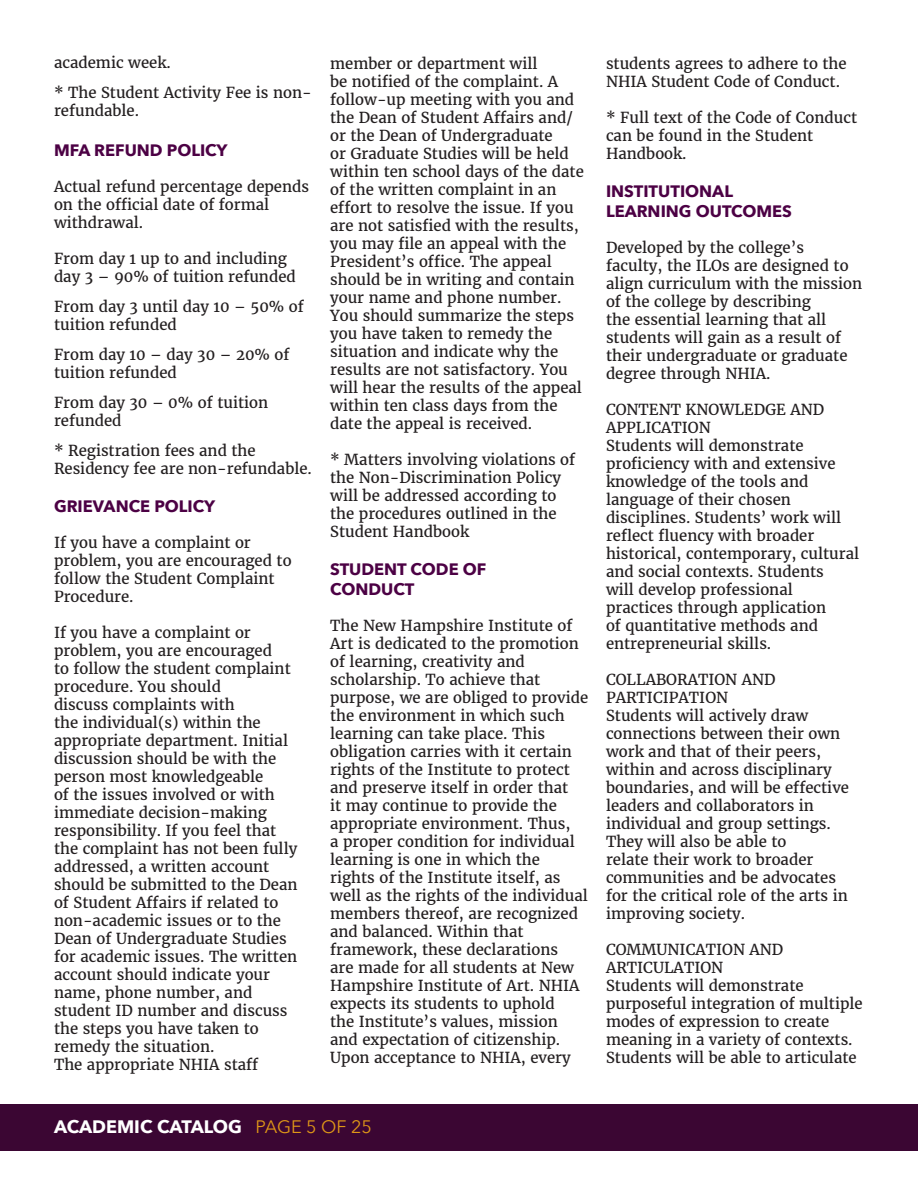
<style>
.page{position:relative;width:918px;height:1188px;background:#fff}
.page>*{position:absolute;margin:0;border:0;box-sizing:border-box;transform-origin:0 0}
.t1{font:700 18px "Avenir Next";color:#fff}
.t2{font:700 16.5px "Avenir Next";color:#4c0144}
.t3{font:15px/18px "Merriweather";color:#231f20}
.s1{font-weight:400;color:#df9717}
</style>
<div class="page">
<div style="left:0;top:1104px;width:918px;height:47px;background:#3b0633"></div>
<p class="t3" style="left:54px;top:54px;width:118px">academic week.</p>
<p class="t3" style="left:54px;top:84px;width:259px">* The Student Activity Fee is non&shy;refundable.</p>
<p class="t2" style="left:54px;top:136px;width:175px">MFA REFUND POLICY</p>
<p class="t3" style="left:54px;top:178px;width:257px">Actual refund percentage depends on the official date of formal withdrawal.</p>
<p class="t3" style="left:54px;top:250px;width:243px">From day 1 up to and including day 3 – 90% of tuition refunded</p>
<p class="t3" style="left:54px;top:298px;width:251px">From day 3 until day 10 – 50% of tuition refunded</p>
<p class="t3" style="left:54px;top:346px;width:237px">From day 10 – day 30 – 20% of tuition refunded</p>
<p class="t3" style="left:54px;top:394px;width:216px">From day 30 – 0% of tuition refunded</p>
<p class="t3" style="left:54px;top:442px;width:260px">* Registration fees and the<br>Residency fee are non-refundable.</p>
<p class="t2" style="left:54px;top:492px;width:163px">GRIEVANCE POLICY</p>
<p class="t3" style="left:54px;top:534px;width:239px">If you have a complaint or problem, you are encouraged to follow the Student Complaint<br>Procedure.</p>
<p class="t3" style="left:54px;top:624px;width:245px">If you have a complaint or problem, you are encouraged<br>to follow the student complaint procedure. You should<br>discuss complaints with<br>the individual(s) within the appropriate department. Initial discussion should be with the person most knowledgeable<br>of the issues involved or with immediate decision-making responsibility. If you feel that the complaint has not been fully addressed, a written account should be submitted to the Dean of Student Affairs if related to non-academic issues or to the<br>Dean of Undergraduate Studies for academic issues. The written account should indicate your name, phone number, and student ID number and discuss the steps you have taken to remedy the situation.</p>
<p class="t3" style="left:54px;top:1056px;width:206px">The appropriate NHIA staff</p>
<p class="t3" style="left:330px;top:55px;width:255px">member or department will<br>be notified of the complaint. A follow-up meeting with you and the Dean of Student Affairs and/ or the Dean of Undergraduate<br>or Graduate Studies will be held within ten school days of the date of the written complaint in an effort to resolve the issue. If you are not satisfied with the results, you may file an appeal with the<br>President’s office. The appeal should be in writing and contain your name and phone number.<br>You should summarize the steps you have taken to remedy the situation and indicate why the results are not satisfactory. You will hear the results of the appeal within ten class days from the date the appeal is received.</p>
<p class="t3" style="left:330px;top:451px;width:247px">* Matters involving violations of the Non-Discrimination Policy will be addressed according to the procedures outlined in the<br>Student Handbook</p>
<p class="t2" style="left:330px;top:555px;width:158px">STUDENT CODE OF</p>
<p class="t2" style="left:330px;top:575px;width:86px">CONDUCT</p>
<p class="t3" style="left:330px;top:616px;width:259px">The New Hampshire Institute of<br>Art is dedicated to the promotion of learning, creativity and scholarship. To achieve that purpose, we are obliged to provide the environment in which such learning can take place. This obligation carries with it certain rights of the Institute to protect and preserve itself in order that<br>it may continue to provide the appropriate environment. Thus,<br>a proper condition for individual learning is one in which the rights of the Institute itself, as well as the rights of the individual members thereof, are recognized and balanced. Within that framework, these declarations<br>are made for all students at New<br>Hampshire Institute of Art. NHIA expects its students to uphold<br>the Institute’s values, mission and expectation of citizenship.<br>Upon acceptance to NHIA, every</p>
<p class="t3" style="left:606px;top:55px;width:242px">students agrees to adhere to the<br>NHIA Student Code of Conduct.</p>
<p class="t3" style="left:606px;top:109px;width:253px">* Full text of the Code of Conduct can be found in the Student<br>Handbook.</p>
<p class="t2" style="left:606px;top:177px;width:129px">INSTITUTIONAL</p>
<p class="t2" style="left:606px;top:197px;width:187px">LEARNING OUTCOMES</p>
<p class="t3" style="left:606px;top:238px;width:258px">Developed by the college’s faculty, the ILOs are designed to align curriculum with the mission of the college by describing<br>the essential learning that all students will gain as a result of their undergraduate or graduate degree through NHIA.</p>
<p class="t3" style="left:606px;top:400px;width:220px">CONTENT KNOWLEDGE AND<br>APPLICATION</p>
<p class="t3" style="left:606px;top:436px;width:255px">Students will demonstrate proficiency with and extensive knowledge of the tools and language of their chosen disciplines. Students’ work will reflect fluency with broader historical, contemporary, cultural and social contexts. Students<br>will develop professional practices through application<br>of quantitative methods and entrepreneurial skills.</p>
<p class="t3" style="left:606px;top:670px;width:171px">COLLABORATION AND<br>PARTICIPATION</p>
<p class="t3" style="left:606px;top:706px;width:245px">Students will actively draw connections between their own work and that of their peers, within and across disciplinary boundaries, and will be effective leaders and collaborators in individual and group settings.<br>They will also be able to<br>relate their work to broader communities and be advocates for the critical role of the arts in improving society.</p>
<p class="t3" style="left:606px;top:940px;width:179px">COMMUNICATION AND<br>ARTICULATION</p>
<p class="t3" style="left:606px;top:976px;width:258px">Students will demonstrate purposeful integration of multiple modes of expression to create meaning in a variety of contexts.<br>Students will be able to articulate</p>
<p class="t1" style="left:54px;top:1111px;width:320px">ACADEMIC CATALOG <span class="s1">PAGE 5 OF 25</span></p>
</div>
